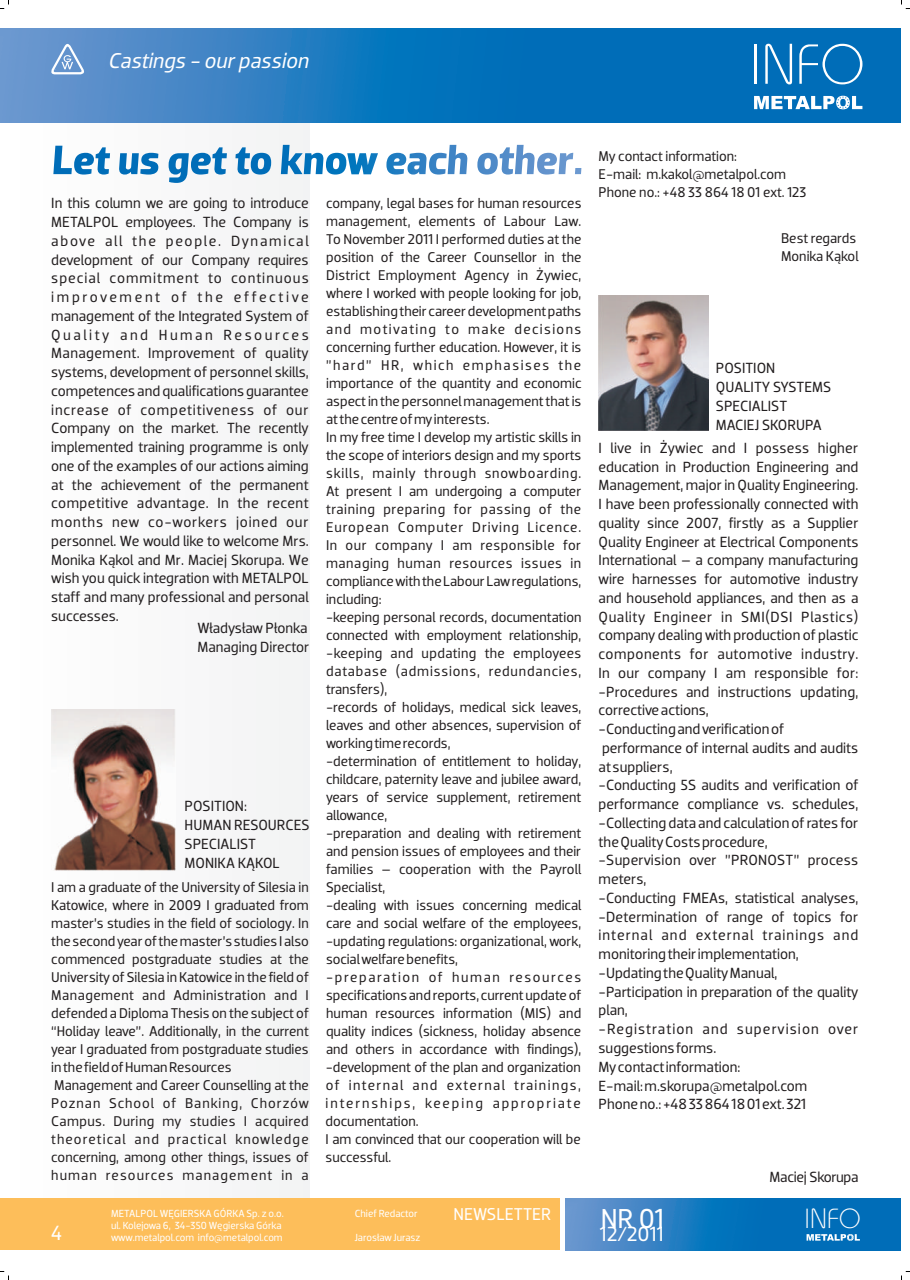
<style>
.page{position:relative;width:910px;height:1280px;background:#fff}
.page>*{position:absolute;margin:0;border:0;box-sizing:border-box;transform-origin:0 0}
.t1{font:300 56.1px "Bahamas";color:#fff}
.t2{font:27.9px "Dobra";color:#fff}
.t3{font:300 27.6px "Bahamas";color:#fff}
.t4{font:italic 21.75px "Dobra";color:#fff}
.t5{font:20.85px "Dobra";color:#fff}
.t6{font:17.4px "Dobra";color:#fff}
.t7{font:15px/18.8px "Dobra";color:#231f20}
.t8{font:15px "Dobra";letter-spacing:-.02em;color:#231f20}
.t9{font:14.4px/18px "Dobra";color:#231f20}
.t10{font:10.5px/12px "Dobra";color:#fff}
</style>
<div class="page">
<div style="left:9px;top:119px;width:300px;height:1080px;background:#f8f8f9"></div>
<svg style="left:565px;top:1199px;width:336px;height:51px;background:#1c79be"></svg>
<svg style="left:0;top:29px;width:901px;height:94px;background:#1a78be"></svg>
<svg style="left:754px;top:96px;width:108px;height:13px"></svg>
<svg style="left:807px;top:1234px;width:53px;height:7px"></svg>
<div style="left:0;top:1199px;width:559px;height:51px;background:#fdbe5a"></div>
<img style="left:51px;top:709px;width:125px;height:161px">
<img style="left:599px;top:295px;width:110px;height:136px">
<svg style="left:53px;top:144px;width:529px;height:39px"></svg>
<svg style="left:49px;top:41px;width:37px;height:33px"></svg>
<h3 class="t4" style="left:108px;top:51px;width:206px">Castings - ourpassion</h3>
<h1 class="t1" style="left:749px;top:32px;width:117px">INFO</h1>
<p class="t7" style="left:51px;top:195px;width:259px;text-align:justify">In this column we are going to introduce METALPOL employees. The Company is above all the people. Dynamical development of our Company requires special commitment to continuous improvement of the effective management of the Integrated System of Quality and Human Resources Management. Improvement of quality systems, development of personnel skills, competences and qualifications guarantee increase of competitiveness of our Company on the market. The recently implemented training programme is only one of the examples of our actions aiming at the achievement of the permanent competitive advantage. In the recent months new co-workers joined our personnel. We would like to welcome Mrs.<br>Monika Kąkol and Mr. Maciej Skorupa. We wish you quick integration with METALPOL staff and many professional and personal successes.</p>
<p class="t9" style="left:326px;top:195px;width:257px">company, legal bases for human resources management, elements of Labour Law.<br>To November 2011 I performed duties at the position of the Career Counsellor in the District Employment Agency in Żywiec, where I worked with people looking for job, establishing their career development paths and motivating to make decisions concerning further education. However, it is ”hard” HR, which emphasises the importance of the quantity and economic aspect in the personnel management that is at the centre of my interests.<br>In my free time I develop my artistic skills in the scope of interiors design and my sports skills, mainly through snowboarding.<br>At present I am undergoing a computer training preparing for passing of the European Computer Driving Licence.<br>In our company I am responsible for managing human resources issues in compliance with the Labour Law regulations, including:<br>-keeping personal records, documentation connected with employment relationship, -keeping and updating the employees database (admissions, redundancies, transfers),<br>-records of holidays, medical sick leaves, leaves and other absences, supervision of working time records,<br>-determination of entitlement to holiday, childcare, paternity leave and jubilee award, years of service supplement, retirement allowance,<br>-preparation and dealing with retirement and pension issues of employees and their families – cooperation with the Payroll Specialist,<br>-dealing with issues concerning medical care and social welfare of the employees, -updating regulations: organizational, work, social welfare benefits,<br>-preparation of human resources specifications and reports, current update of human resources information (MIS) and quality indices (sickness, holiday absence and others in accordance with findings), -development of the plan and organization of internal and external trainings, internships, keeping appropriate documentation.<br>I am convinced that our cooperation will be successful.</p>
<p class="t7" style="left:197px;top:620px;width:114px">Władysław Płonka<br>Managing Director</p>
<p class="t7" style="left:185px;top:798px;width:127px">POSITION:<br>HUMAN RESOURCES<br>SPECIALIST<br>MONIKA KĄKOL</p>
<p class="t9" style="left:51px;top:879px;width:259px">I am a graduate of the University of Silesia in Katowice, where in 2009 I graduated from master’s studies in the field of sociology. In the second year of the master’s studies I also commenced postgraduate studies at the University of Silesia in Katowice in the field of Management and Administration and I defended a Diploma Thesis on the subject of “Holiday leave”. Additionally, in the current year I graduated from postgraduate studies in the field of Human Resources Management and Career Counselling at the Poznan School of Banking, Chorzów Campus. During my studies I acquired theoretical and practical knowledge concerning, among other things, issues of human resources management in a</p>
<p class="t9" style="left:599px;top:149px;width:209px">My contact information:<br>E-mail: m.kakol@metalpol.com<br>Phone no.: +48 33 864 18 01 ext. 123</p>
<p class="t9" style="left:781px;top:230px;width:79px">Best regards<br>Monika Kąkol</p>
<p class="t7" style="left:716px;top:360px;width:117px">POSITION<br>QUALITY SYSTEMS<br>SPECIALIST<br>MACIEJ SKORUPA</p>
<p class="t7" style="left:598px;top:440px;width:262px">I live in Żywiec and I possess higher education in Production Engineering and Management, major in Quality Engineering.<br>I have been professionally connected with quality since 2007, firstly as a Supplier Quality Engineer at Electrical Components International – a company manufacturing wire harnesses for automotive industry and household appliances, and then as a Quality Engineer in SMI(DSI Plastics) company dealing with production of plastic components for automotive industry.<br>In our company I am responsible for: -Procedures and instructions updating, corrective actions,<br>-Conducting and verification of performance of internal audits and audits at suppliers,<br>-Conducting 5S audits and verification of performance compliance vs. schedules, -Collecting data and calculation of rates for theQuality Costs procedure,<br>-Supervision over ”PRONOST” process meters,<br>-Conducting FMEAs, statistical analyses, -Determination of range of topics for internal and external trainings and monitoring their implementation, -Updating the Quality Manual, -Participation in preparation of the quality plan,<br>-Registration and supervision over suggestions forms.<br>My contact information:<br>E-mail: m.skorupa@metalpol.com<br>Phone no.: +48 33 864 18 01 ext. 321</p>
<p class="t8" style="left:769px;top:1171px;width:91px">Maciej Skorupa</p>
<p class="t10" style="left:111px;top:1208px;width:174px">METALPOL WĘGIERSKA GÓRKA Sp. z o.o. ul. Kolejowa 6, 34-350 Węgierska Górka www.metalpol.com info@metalpol.com</p>
<p class="t10" style="left:355px;top:1208px;width:65px">Chief Redactor</p>
<h2 class="t2" style="left:601px;top:1207px;width:65px">NR 01</h2>
<p class="t6" style="left:454px;top:1207px;width:99px">NEWSLETTER</p>
<h3 class="t5" style="left:51px;top:1224px;width:13px">4</h3>
<h3 class="t5" style="left:600px;top:1225px;width:66px">12/2011</h3>
<p class="t10" style="left:355px;top:1233px;width:67px">Jarosław Jurasz</p>
<h3 class="t3" style="left:804px;top:1202px;width:58px">INFO</h3>
</div>
